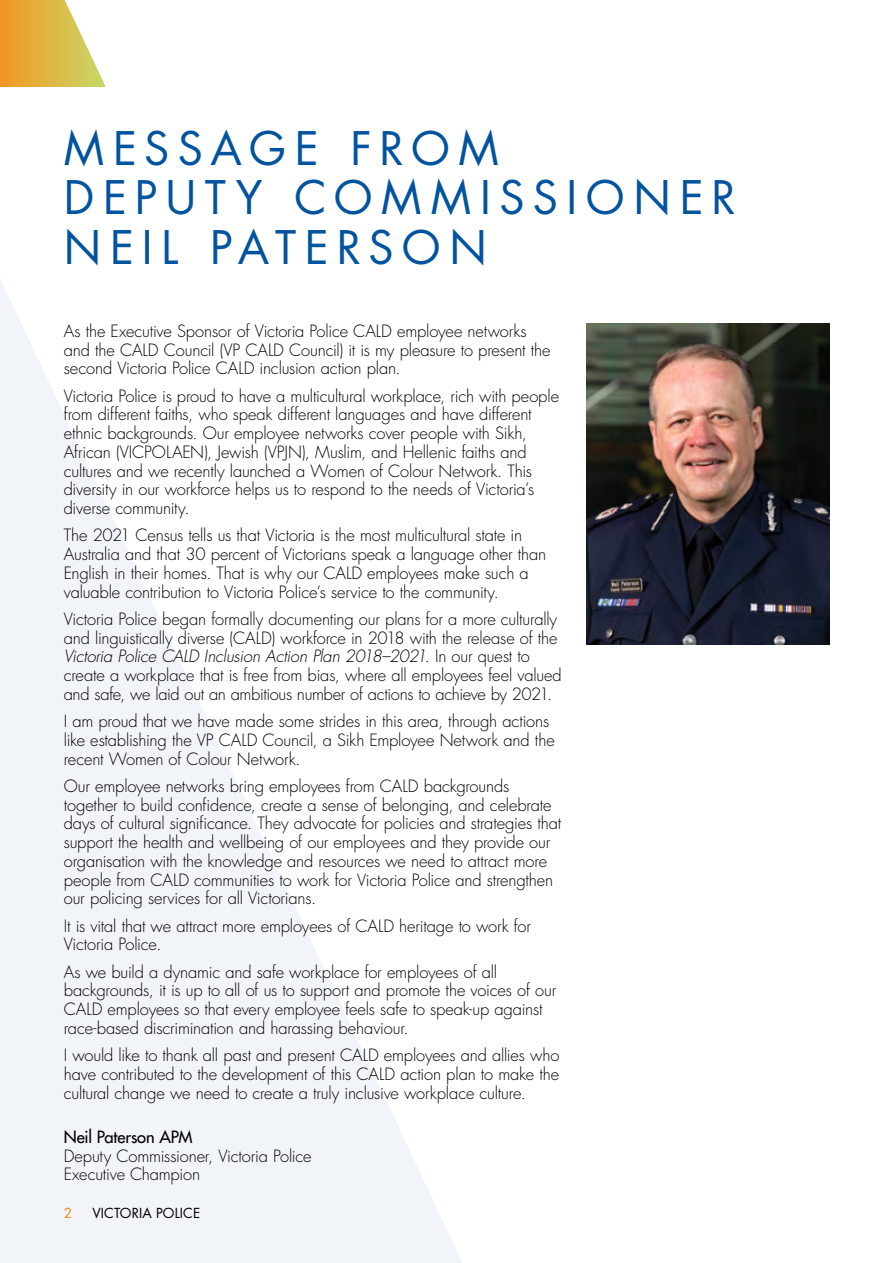
<style>
.page{position:relative;width:893px;height:1263px;background:#fff}
.page>*{position:absolute;margin:0;border:0;box-sizing:border-box;transform-origin:0 0}
.Page_head__H2{font:45px/49.5px "Futura Std";letter-spacing:.185em;color:#00539f}
.body__P{font:300 16.5px/18.8px "Futura Std";letter-spacing:-.01em;color:#000}
.t1{font:13.5px "Futura Std";letter-spacing:.005em;color:#000}
.t2{font:500 13.5px "Futura Std";color:#f78f1e}
.s1{font-style:italic}
.s2{font-weight:500}
</style>
<div class="page">
<svg style="left:0;top:279px;width:462px;height:984px;fill:#f1f4f9"></svg>
<img style="left:587px;top:323px;width:242px;height:322px">
<svg style="left:0;top:0;width:106px;height:87px"></svg>
<h2 class="Page_head__H2" style="left:64px;top:124px;width:674px">MESSAGE FROM<br>DEPUTY COMMISSIONER<br>NEIL PATERSON</h2>
<p class="body__P" style="left:64px;top:322px;width:488px">As the Executive Sponsor of Victoria Police CALD employee networks and the CALD Council (VP CALD Council) it is my pleasure to present the second Victoria Police CALD inclusion action plan.</p>
<p class="body__P" style="left:64px;top:387px;width:497px">Victoria Police is proud to have a multicultural workplace, rich with people from different faiths, who speak different languages and have different ethnic backgrounds. Our employee networks cover people with Sikh, African (VICPOLAEN), Jewish (VPJN), Muslim, and Hellenic faiths and cultures and we recently launched a Women of Colour Network. This diversity in our workforce helps us to respond to the needs of Victoria’s diverse community.</p>
<p class="body__P" style="left:64px;top:526px;width:484px">The 2021 Census tells us that Victoria is the most multicultural state in Australia and that 30 percent of Victorians speak a language other than English in their homes. That is why our CALD employees make such a valuable contribution to Victoria Police’s service to the community.</p>
<p class="body__P" style="left:64px;top:610px;width:500px">Victoria Police began formally documenting our plans for a more culturally and linguistically diverse (CALD) workforce in 2018 with the release of the <span class="s1">Victoria Police CALD Inclusion Action Plan 2018–2021</span>. In our quest to create a workplace that is free from bias, where all employees feel valued and safe, we laid out an ambitious number of actions to achieve by 2021.</p>
<p class="body__P" style="left:64px;top:712px;width:492px">I am proud that we have made some strides in this area, through actions like establishing the VP CALD Council, a Sikh Employee Network and the recent Women of Colour Network.</p>
<p class="body__P" style="left:64px;top:777px;width:499px">Our employee networks bring employees from CALD backgrounds together to build confidence, create a sense of belonging, and celebrate days of cultural significance. They advocate for policies and strategies that support the health and wellbeing of our employees and they provide our organisation with the knowledge and resources we need to attract more people from CALD communities to work for Victoria Police and strengthen our policing services for all Victorians.</p>
<p class="body__P" style="left:64px;top:917px;width:469px">It is vital that we attract more employees of CALD heritage to work for<br>Victoria Police.</p>
<p class="body__P" style="left:64px;top:963px;width:494px">As we build a dynamic and safe workplace for employees of all backgrounds, it is up to all of us to support and promote the voices of our CALD employees so that every employee feels safe to speak-up against race-based discrimination and harassing behaviour.</p>
<p class="body__P" style="left:64px;top:1046px;width:497px;text-align:justify">I would like to thank all past and present CALD employees and allies who have contributed to the development of this CALD action plan to make the cultural change we need to create a truly inclusive workplace culture.</p>
<p class="body__P" style="left:64px;top:1128px;width:249px"><span class="s2">Neil Paterson APM<br></span>Deputy Commissioner, Victoria Police<br>Executive Champion</p>
<p class="t2" style="left:64px;top:1205px;width:9px">2</p>
<p class="t1" style="left:92px;top:1204px;width:109px">VICTORIA POLICE</p>
</div>
